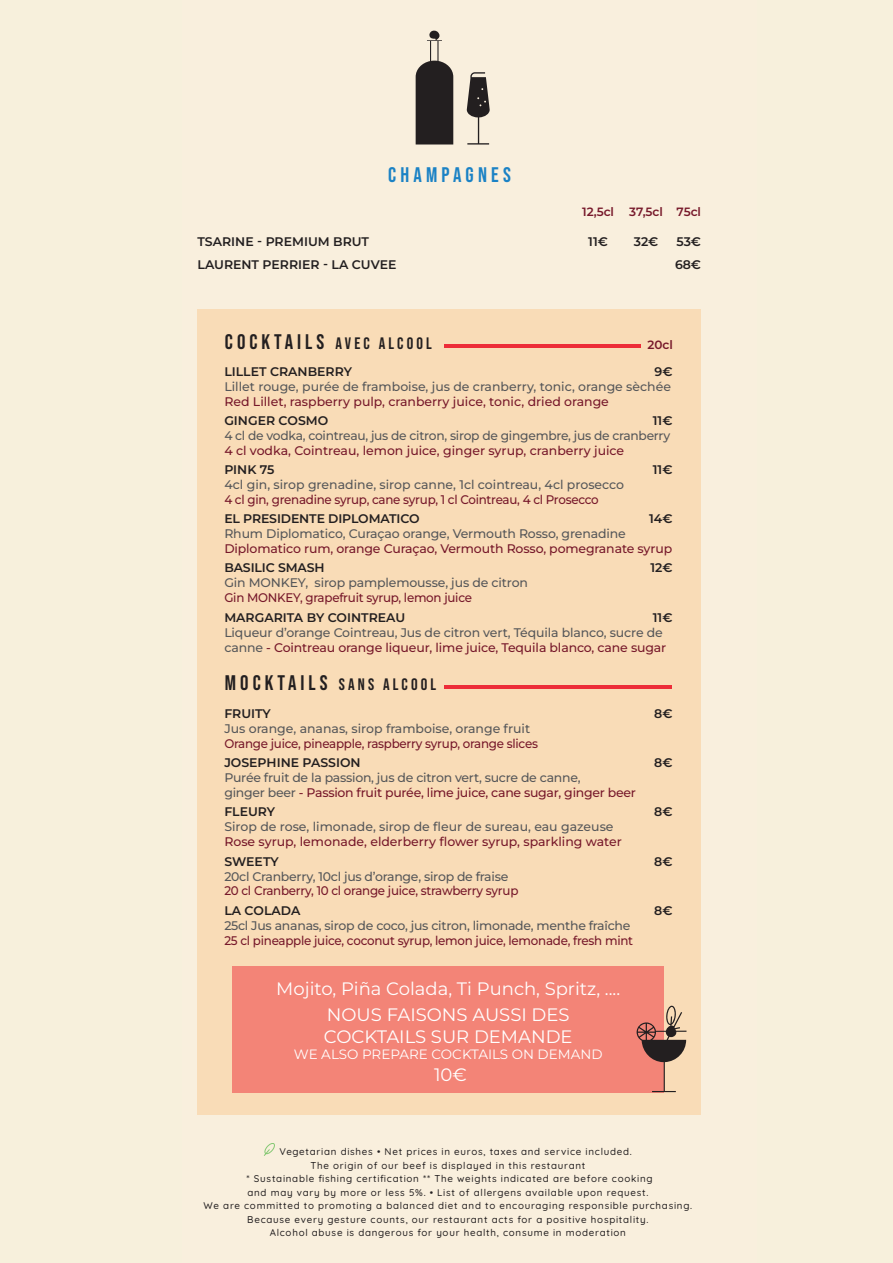
<style>
.page{position:relative;width:893px;height:1263px;background:#fff}
.page>*{position:absolute;margin:0;border:0;box-sizing:border-box;transform-origin:0 0}
.t1{font:21px "Bebas Neue";letter-spacing:.2em;color:#1b82c5}
.t2{font:100 18px/26.5px "Montserrat";color:#fff;text-align:center}
.t3{font:16.5px "Bebas Neue";letter-spacing:.19em;color:#231f20}
.t4{font:100 13.5px "Montserrat";color:#fff}
.t5{font:100 12.45px/15px "Montserrat";letter-spacing:-.01em;color:#57585a}
.t6{font:100 12.45px "Montserrat";letter-spacing:-.02em;color:#77192b;scale:.95 1}
.t7{font:600 12.45px "Montserrat";color:#231f20}
.t8{font:100 12.45px "Montserrat";color:#77192b}
.t9{font:100 12.45px "Montserrat";letter-spacing:-.02em;color:#77192b}
.t10{font:600 12px "Montserrat";color:#77192b}
.t11{font:500 9.75px "Quicksand";letter-spacing:.075em;color:#231f20}
.s1{font-size:21px}
.s2{color:#77192b}
</style>
<div class="page">
<div style="left:0;top:0;width:781px;height:1263px;background:#f9efdd"></div>
<div style="left:197px;top:310px;width:504px;height:805px;background:#f9dcb7"></div>
<svg style="left:416px;top:30px;width:37px;height:114px"></svg>
<svg style="left:467px;top:72px;width:23px;height:73px"></svg>
<svg style="left:264px;top:1143px;width:11px;height:12px"></svg>
<hr style="left:445px;top:686px;width:227px;height:3px;background:#ed2d38">
<div style="left:232px;top:966px;width:432px;height:126px;background:#f38477"></div>
<svg style="left:637px;top:1006px;width:49px;height:86px"></svg>
<hr style="left:445px;top:344px;width:196px;height:4px;background:#ed2d38">
<div style="left:758px;top:0;width:135px;height:1263px;background:#f7f0dc"></div>
<h1 class="t1" style="left:388px;top:163px;width:124px">CHAMPAGNES</h1>
<p class="t10" style="left:582px;top:204px;width:33px">12,5cl</p>
<p class="t10" style="left:629px;top:204px;width:73px">37,5cl 75cl</p>
<p class="t7" style="left:198px;top:233px;width:173px">TSARINE - PREMIUM BRUT</p>
<p class="t7" style="left:588px;top:233px;width:21px">11€</p>
<p class="t7" style="left:634px;top:233px;width:26px">32€</p>
<p class="t7" style="left:676px;top:233px;width:26px">53€</p>
<p class="t7" style="left:198px;top:256px;width:200px">LAURENT PERRIER - LA CUVEE</p>
<p class="t7" style="left:675px;top:256px;width:28px">68€</p>
<h3 class="t3" style="left:225px;top:333px;width:208px"><span class="s1">COCKTAILS</span> AVEC ALCOOL</h3>
<p class="t10" style="left:647px;top:337px;width:27px">20cl</p>
<p class="t7" style="left:224px;top:363px;width:129px">LILLET CRANBERRY</p>
<p class="t7" style="left:655px;top:363px;width:19px">9€</p>
<p class="t5" style="left:224px;top:378px;width:448px">Lillet rouge, purée de framboise, jus de cranberry, tonic, orange sèchée</p>
<p class="t8" style="left:224px;top:393px;width:386px">Red Lillet, raspberry pulp, cranberry juice, tonic, dried orange</p>
<p class="t7" style="left:224px;top:412px;width:105px">GINGER COSMO</p>
<p class="t7" style="left:653px;top:412px;width:21px">11€</p>
<p class="t5" style="left:224px;top:427px;width:447px">4 cl de vodka, cointreau, jus de citron, sirop de gingembre, jus de cranberry</p>
<p class="t8" style="left:224px;top:442px;width:401px">4 cl vodka, Cointreau, lemon juice, ginger syrup, cranberry juice</p>
<p class="t7" style="left:224px;top:461px;width:52px">PINK 75</p>
<p class="t7" style="left:653px;top:461px;width:21px">11€</p>
<p class="t5" style="left:224px;top:477px;width:401px">4cl gin, sirop grenadine, sirop canne, 1cl cointreau, 4cl prosecco</p>
<p class="t6" style="left:224px;top:491px;width:396px">4 cl gin, grenadine syrup, cane syrup, 1 cl Cointreau, 4 cl Prosecco</p>
<p class="t7" style="left:224px;top:510px;width:197px">EL PRESIDENTE DIPLOMATICO</p>
<p class="t7" style="left:649px;top:510px;width:25px">14€</p>
<p class="t5" style="left:224px;top:526px;width:403px">Rhum Diplomatico, Curaçao orange, Vermouth Rosso, grenadine</p>
<p class="t9" style="left:224px;top:540px;width:449px">Diplomatico rum, orange Curaçao, Vermouth Rosso, pomegranate syrup</p>
<p class="t7" style="left:224px;top:560px;width:102px">BASILIC SMASH</p>
<p class="t7" style="left:650px;top:560px;width:24px">12€</p>
<p class="t5" style="left:224px;top:575px;width:305px">Gin MONKEY, sirop pamplemousse, jus de citron</p>
<p class="t6" style="left:224px;top:590px;width:262px">Gin MONKEY, grapefruit syrup, lemon juice</p>
<p class="t7" style="left:224px;top:609px;width:182px">MARGARITA BY COINTREAU</p>
<p class="t7" style="left:653px;top:609px;width:21px">11€</p>
<p class="t5" style="left:224px;top:624px;width:444px">Liqueur d’orange Cointreau, Jus de citron vert, Téquila blanco, sucre de canne <span class="s2">- Cointreau orange liqueur, lime juice, Tequila blanco, cane sugar</span></p>
<h3 class="t3" style="left:225px;top:675px;width:213px"><span class="s1">MOCKTAILS</span> SANS ALCOOL</h3>
<p class="t7" style="left:224px;top:705px;width:48px">FRUITY</p>
<p class="t7" style="left:654px;top:705px;width:20px">8€</p>
<p class="t5" style="left:224px;top:721px;width:307px">Jus orange, ananas, sirop framboise, orange fruit</p>
<p class="t6" style="left:224px;top:735px;width:332px">Orange juice, pineapple, raspberry syrup, orange slices</p>
<p class="t7" style="left:224px;top:754px;width:138px">JOSEPHINE PASSION</p>
<p class="t7" style="left:654px;top:754px;width:20px">8€</p>
<p class="t5" style="left:224px;top:770px;width:413px">Purée fruit de la passion, jus de citron vert, sucre de canne,<br>ginger beer <span class="s2">- Passion fruit purée, lime juice, cane sugar, ginger beer</span></p>
<p class="t7" style="left:224px;top:804px;width:52px">FLEURY</p>
<p class="t7" style="left:654px;top:804px;width:20px">8€</p>
<p class="t5" style="left:224px;top:819px;width:391px">Sirop de rose, limonade, sirop de fleur de sureau, eau gazeuse</p>
<p class="t8" style="left:224px;top:833px;width:399px">Rose syrup, lemonade, elderberry flower syrup, sparkling water</p>
<p class="t7" style="left:224px;top:853px;width:56px">SWEETY</p>
<p class="t7" style="left:654px;top:853px;width:20px">8€</p>
<p class="t5" style="left:224px;top:868px;width:285px">20cl Cranberry, 10cl jus d’orange, sirop de fraise</p>
<p class="t6" style="left:224px;top:883px;width:311px">20 cl Cranberry, 10 cl orange juice, strawberry syrup</p>
<p class="t7" style="left:224px;top:902px;width:78px">LA COLADA</p>
<p class="t7" style="left:654px;top:902px;width:20px">8€</p>
<p class="t5" style="left:224px;top:917px;width:408px">25cl Jus ananas, sirop de coco, jus citron, limonade, menthe fraîche</p>
<p class="t6" style="left:224px;top:932px;width:432px">25 cl pineapple juice, coconut syrup, lemon juice, lemonade, fresh mint</p>
<h2 class="t2" style="left:276px;top:974px;width:345px">Mojito, Piña Colada, Ti Punch, Spritz, ....<br>NOUS FAISONS AUSSI DES</h2>
<h2 class="t2" style="left:324px;top:1022px;width:250px">COCKTAILS SUR DEMANDE</h2>
<p class="t4" style="left:294px;top:1045px;width:310px">WE ALSO PREPARE COCKTAILS ON DEMAND</p>
<h2 class="t2" style="left:434px;top:1060px;width:34px">10€</h2>
<p class="t11" style="left:279px;top:1144px;width:354px">Vegetarian dishes • Net prices in euros, taxes and service included.</p>
<p class="t11" style="left:310px;top:1158px;width:276px">The origin of our beef is displayed in this restaurant</p>
<p class="t11" style="left:247px;top:1171px;width:407px">* Sustainable fishing certification ** The weights indicated are before cooking</p>
<p class="t11" style="left:247px;top:1185px;width:402px">and may vary by more or less 5%. • List of allergens available upon request.</p>
<p class="t11" style="left:204px;top:1198px;width:490px">We are committed to promoting a balanced diet and to encouraging responsible purchasing.</p>
<p class="t11" style="left:247px;top:1212px;width:403px">Because every gesture counts, our restaurant acts for a positive hospitality.</p>
<p class="t11" style="left:270px;top:1225px;width:358px">Alcohol abuse is dangerous for your health, consume in moderation</p>
</div>
